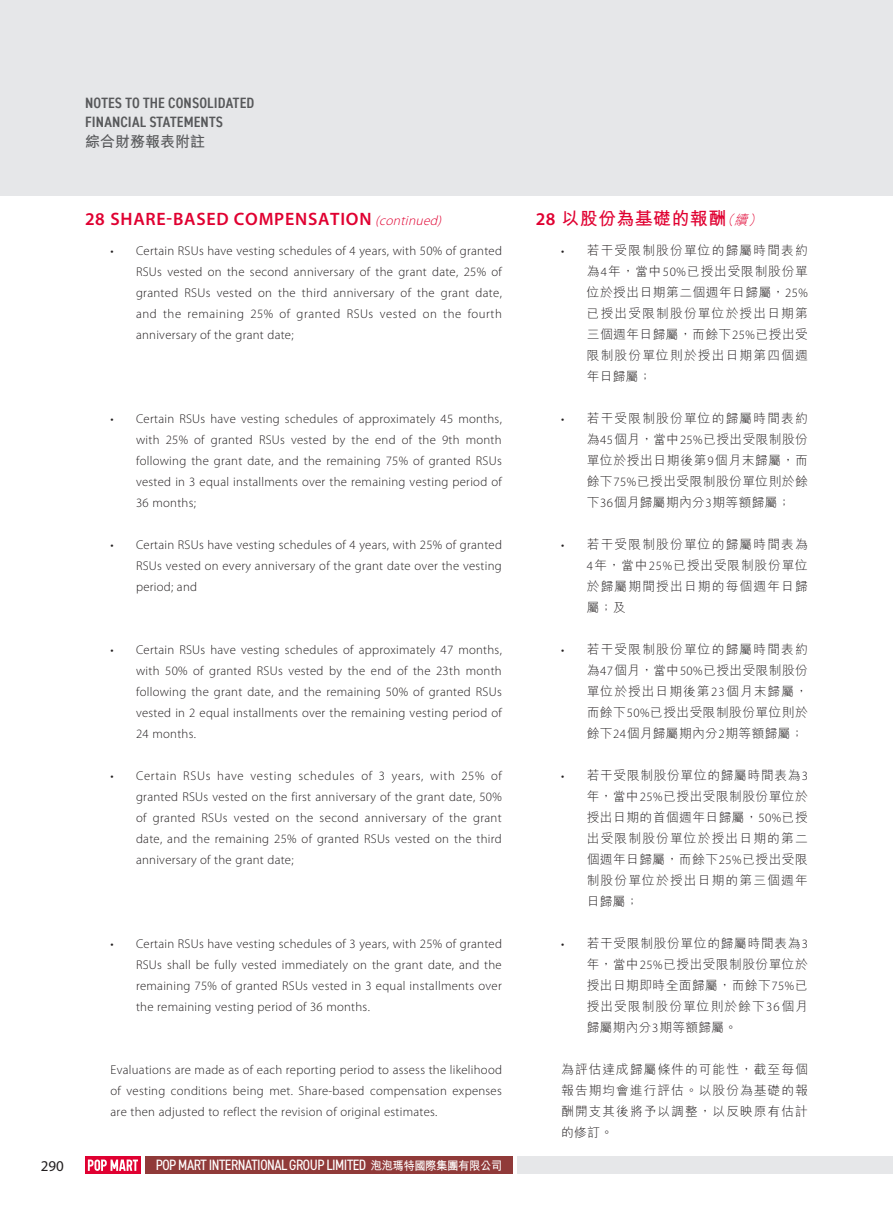
<style>
.page{position:relative;width:893px;height:1212px;background:#fff}
.page>*{position:absolute;margin:0;border:0;box-sizing:border-box;transform-origin:0 0}
.t1{font:600 18px "Myriad Pro";letter-spacing:.04em;color:#e00031}
.t2{font:700 18px "M Hei HK";letter-spacing:.02em;color:#e00031}
.t3{font:condensed 15px "DIN2014";letter-spacing:-.03em;color:#fff}
.t4{font:600 condensed 15px/19.2px "DIN2014";letter-spacing:.01em;color:#57585a}
.t5{font:700 15px "M Hei HK";color:#57585a}
.t6{font:15px "Myriad Pro";color:#231f20}
.t7{font:300 12.75px/21px "Myriad Pro";letter-spacing:.02em;color:#231f20;text-align:justify}
.t8{font:300 12.75px/21px "M Hei HK";letter-spacing:.08em;color:#231f20;text-align:justify}
.s1{font-weight:300;font-style:italic;font-size:13.5px}
.s2{font-family:"M Hei HK";font-weight:700;font-stretch:normal;font-size:12px}
.s3{font-family:"Myriad Pro";font-weight:600}
.s4{font-family:"Myriad Pro"}
</style>
<div class="page">
<div style="left:0;top:0;width:893px;height:196px;background:#e6e7e9"></div>
<div style="left:145px;top:1157px;width:368px;height:17px;background:#903a39"></div>
<div style="left:517px;top:1157px;width:376px;height:17px;background:#e6e7e9"></div>
<div style="left:85px;top:1157px;width:56px;height:17px;background:#e00031"></div>
<svg style="left:88px;top:1159px;width:50px;height:12px"></svg>
<p class="t4" style="left:85px;top:93px;width:171px">NOTES TO THE CONSOLIDATED<br>FINANCIAL STATEMENTS</p>
<p class="t5" style="left:85px;top:131px;width:121px">綜合財務報表附註</p>
<h1 class="t1" style="left:85px;top:208px;width:361px">28 SHARE-BASED COMPENSATION <span class="s1">(continued)</span></h1>
<p class="t7" style="left:136px;top:240px;width:367px;text-indent:-26px">• Certain RSUs have vesting schedules of 4 years, with 50% of granted RSUs vested on the second anniversary of the grant date, 25% of granted RSUs vested on the third anniversary of the grant date, and the remaining 25% of granted RSUs vested on the fourth anniversary of the grant date;</p>
<p class="t7" style="left:136px;top:408px;width:367px;text-indent:-26px">• Certain RSUs have vesting schedules of approximately 45 months, with 25% of granted RSUs vested by the end of the 9th month following the grant date, and the remaining 75% of granted RSUs vested in 3 equal installments over the remaining vesting period of 36 months;</p>
<p class="t7" style="left:136px;top:534px;width:367px;text-indent:-26px">• Certain RSUs have vesting schedules of 4 years, with 25% of granted RSUs vested on every anniversary of the grant date over the vesting period; and</p>
<p class="t7" style="left:136px;top:639px;width:367px;text-indent:-26px">• Certain RSUs have vesting schedules of approximately 47 months, with 50% of granted RSUs vested by the end of the 23th month following the grant date, and the remaining 50% of granted RSUs vested in 2 equal installments over the remaining vesting period of 24 months.</p>
<p class="t7" style="left:136px;top:765px;width:367px;text-indent:-26px">• Certain RSUs have vesting schedules of 3 years, with 25% of granted RSUs vested on the first anniversary of the grant date, 50% of granted RSUs vested on the second anniversary of the grant date, and the remaining 25% of granted RSUs vested on the third anniversary of the grant date;</p>
<p class="t7" style="left:136px;top:933px;width:367px;text-indent:-26px">• Certain RSUs have vesting schedules of 3 years, with 25% of granted RSUs shall be fully vested immediately on the grant date, and the remaining 75% of granted RSUs vested in 3 equal installments over the remaining vesting period of 36 months.</p>
<p class="t7" style="left:111px;top:1059px;width:393px">Evaluations are made as of each reporting period to assess the likelihood of vesting conditions being met. Share-based compensation expenses are then adjusted to reflect the revision of original estimates.</p>
<p class="t6" style="left:41px;top:1156px;width:25px">290</p>
<p class="t3" style="left:156px;top:1155px;width:348px">POP MART INTERNATIONAL GROUP LIMITED <span class="s2">泡泡瑪特國際集團有限公司</span></p>
<h1 class="t2" style="left:536px;top:206px;width:230px"><span class="s3">28</span> 以股份為基礎的報酬<span class="s1">（續）</span></h1>
<p class="t8" style="left:587px;top:240px;width:223px;text-indent:-26px"><span class="s4">•</span> 若干受限制股份單位的歸屬時間表約為<span class="s4">4</span>年，當中<span class="s4">50%</span>已授出受限制股份單位於授出日期第二個週年日歸屬，<span class="s4">25%</span>已授出受限制股份單位於授出日期第三個週年日歸屬，而餘下<span class="s4">25%</span>已授出受限制股份單位則於授出日期第四個週年日歸屬；</p>
<p class="t8" style="left:587px;top:408px;width:223px;text-indent:-26px"><span class="s4">•</span> 若干受限制股份單位的歸屬時間表約為<span class="s4">45</span>個月，當中<span class="s4">25%</span>已授出受限制股份單位於授出日期後第<span class="s4">9</span>個月末歸屬，而餘下<span class="s4">75%</span>已授出受限制股份單位則於餘下<span class="s4">36</span>個月歸屬期內分<span class="s4">3</span>期等額歸屬；</p>
<p class="t8" style="left:587px;top:534px;width:223px;text-indent:-26px"><span class="s4">•</span> 若干受限制股份單位的歸屬時間表為<span class="s4">4</span>年，當中<span class="s4">25%</span>已授出受限制股份單位於歸屬期間授出日期的每個週年日歸屬；及</p>
<p class="t8" style="left:587px;top:639px;width:223px;text-indent:-25px"><span class="s4">•</span> 若干受限制股份單位的歸屬時間表約為<span class="s4">47</span>個月，當中<span class="s4">50%</span>已授出受限制股份單位於授出日期後第<span class="s4">23</span>個月末歸屬，而餘下<span class="s4">50%</span>已授出受限制股份單位則於餘下<span class="s4">24</span>個月歸屬期內分<span class="s4">2</span>期等額歸屬；</p>
<p class="t8" style="left:587px;top:764px;width:223px;text-indent:-26px"><span class="s4">•</span> 若干受限制股份單位的歸屬時間表為<span class="s4">3</span>年，當中<span class="s4">25%</span>已授出受限制股份單位於授出日期的首個週年日歸屬，<span class="s4">50%</span>已授出受限制股份單位於授出日期的第二個週年日歸屬，而餘下<span class="s4">25%</span>已授出受限制股份單位於授出日期的第三個週年日歸屬；</p>
<p class="t8" style="left:587px;top:932px;width:223px;text-indent:-26px"><span class="s4">•</span> 若干受限制股份單位的歸屬時間表為<span class="s4">3</span>年，當中<span class="s4">25%</span>已授出受限制股份單位於授出日期即時全面歸屬，而餘下<span class="s4">75%</span>已授出受限制股份單位則於餘下<span class="s4">36</span>個月歸屬期內分<span class="s4">3</span>期等額歸屬。</p>
<p class="t8" style="left:561px;top:1058px;width:248px">為評估達成歸屬條件的可能性，截至每個報告期均會進行評估。以股份為基礎的報酬開支其後將予以調整，以反映原有估計的修訂。</p>
</div>
